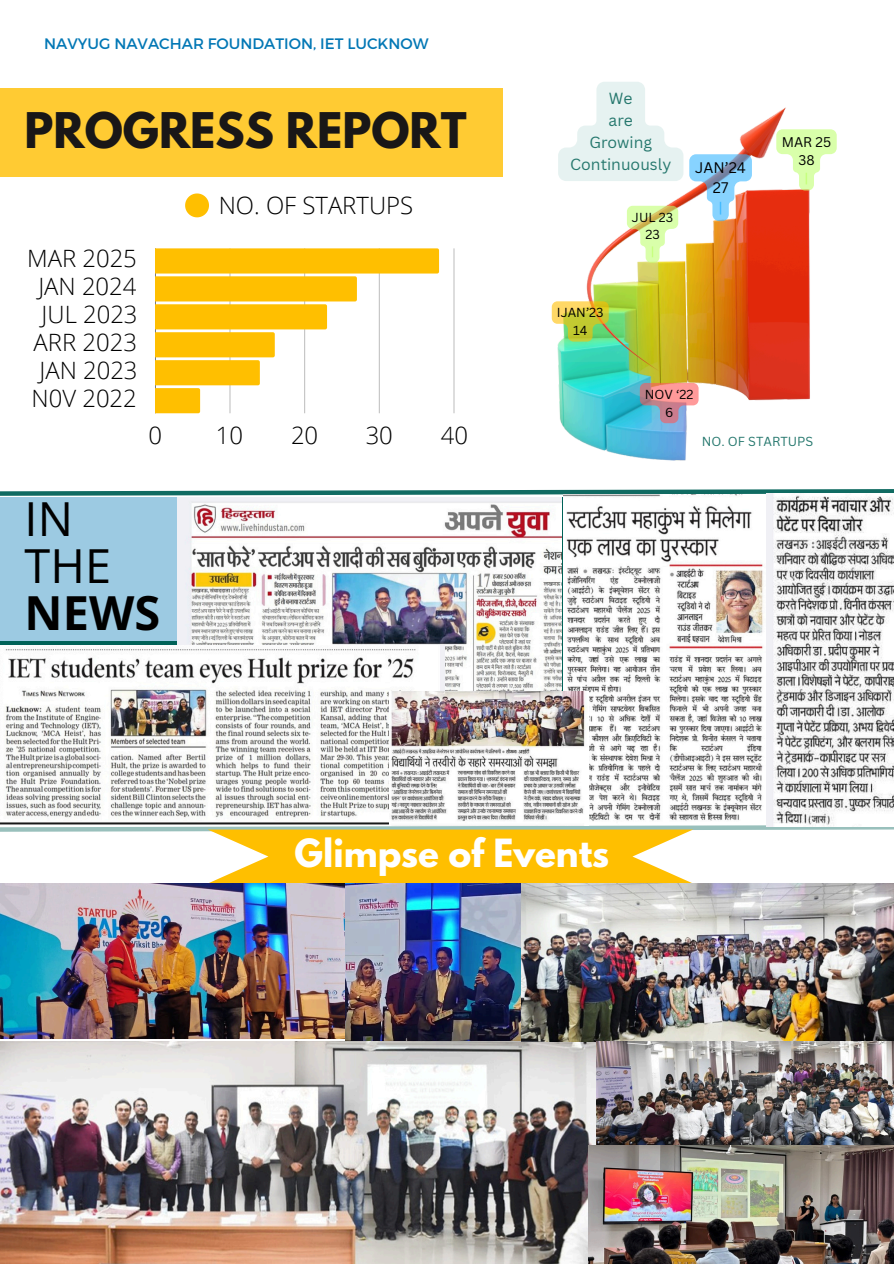
<style>
.page{position:relative;width:894px;height:1264px;background:#fff}
.page>*{position:absolute;margin:0;border:0;box-sizing:border-box;transform-origin:0 0}
.t1{font:46.95px/47px "Open Sans";color:#000}
.t2{font:700 43.5px "League Spartan";color:#191717}
.t3{font:700 34.35px "League Spartan";color:#fff}
.t4{font:300 23.85px/27.9px "Open Sans";color:#000;text-align:right}
.t5{font:15.75px/21.9px "Canva Sans";color:#26786e;text-align:center}
.t6{font:15.15px "Montserrat";color:#0277b5}
.t7{font:14.85px/20px "Canva Sans";color:#000;text-align:center}
.t8{font:13.65px "Canva Sans";color:#000}
.t9{font:13.65px "Canva Sans";color:#c1ff72}
.t10{font:12.75px "Canva Sans";color:#000}
.t11{font:12.75px "Canva Sans";color:#26786e}
.t12{font:12.75px "Canva Sans";color:#c1ff72}
.s1{font-weight:700}
.s2{color:#38b6ff}
</style>
<div class="page">
<div style="left:0;top:89px;width:502px;height:88px;background:#ffcb33"></div>
<svg style="left:185px;top:193px;width:24px;height:24px"></svg>
<hr style="left:453px;top:248px;width:1px;height:165px;background:#ddd">
<svg style="left:155px;top:248px;width:284px;height:165px"></svg>
<img style="left:468px;top:88px;width:369px;height:373px">
<div style="left:0;top:498px;width:268px;height:268px;background:#9ccae2"></div>
<svg style="left:0;top:489px;width:893px;height:7px"></svg>
<svg style="left:0;top:825px;width:893px;height:58px"></svg>
<img style="left:178px;top:498px;width:383px;height:193px">
<img style="left:563px;top:494px;width:203px;height:327px">
<img style="left:0;top:646px;width:444px;height:179px">
<img style="left:766px;top:493px;width:127px;height:333px">
<img style="left:390px;top:691px;width:198px;height:134px">
<img style="left:0;top:883px;width:346px;height:155px">
<img style="left:346px;top:883px;width:175px;height:158px">
<img style="left:0;top:1041px;width:596px;height:222px">
<img style="left:521px;top:883px;width:372px;height:158px">
<img style="left:596px;top:1041px;width:297px;height:103px">
<img style="left:588px;top:1144px;width:305px;height:119px">
<svg style="left:639px;top:383px;width:59px;height:40px;background:#c6a1ac"></svg>
<svg style="left:551px;top:301px;width:57px;height:40px;background:#cdd25d"></svg>
<svg style="left:626px;top:206px;width:52px;height:57px"></svg>
<svg style="left:689px;top:154px;width:62px;height:67px"></svg>
<svg style="left:558px;top:82px;width:125px;height:99px"></svg>
<svg style="left:776px;top:129px;width:60px;height:62px"></svg>
<p class="t6" style="left:44px;top:34px;width:385px">NAVYUG NAVACHAR FOUNDATION, IET LUCKNOW</p>
<h4 class="t2" style="left:25px;top:108px;width:443px">PROGRESS REPORT</h4>
<p class="t4" style="left:219px;top:191px;width:196px">NO. OF STARTUPS</p>
<p class="t4" style="left:27px;top:244px;width:112px">MAR 2025<br>JAN 2024<br>JUL 2023<br>ARR 2023<br>JAN 2023<br>N0V 2022</p>
<p class="t4" style="left:148px;top:420px;width:15px">0</p>
<p class="t4" style="left:216px;top:420px;width:29px">10</p>
<p class="t4" style="left:291px;top:420px;width:29px">20</p>
<p class="t4" style="left:365px;top:420px;width:29px">30</p>
<p class="t4" style="left:441px;top:420px;width:29px">40</p>
<h5 class="t1" style="left:25px;top:494px;width:137px">IN<br>THE<br><span class="s1">NEWS</span></h5>
<p class="t5" style="left:570px;top:87px;width:102px">We<br>are<br>Growing<br>Continuously</p>
<p class="t10" style="left:556px;top:304px;width:48px">IJAN’23</p>
<h2 class="t10" style="left:573px;top:321px;width:16px">14</h2>
<p class="t10" style="left:631px;top:208px;width:43px">JUL 23</p>
<p class="t10" style="left:645px;top:225px;width:16px">23</p>
<p class="t12" style="left:650px;top:242px;width:5px">|</p>
<p class="t7" style="left:695px;top:158px;width:52px">JAN’24<br>27<br><span class="s2">|</span></p>
<h1 class="t10" style="left:644px;top:385px;width:50px">NOV ‘22</h1>
<p class="t10" style="left:665px;top:403px;width:10px">6</p>
<p class="t8" style="left:781px;top:132px;width:51px">MAR 25</p>
<p class="t8" style="left:798px;top:150px;width:18px">38</p>
<p class="t9" style="left:804px;top:169px;width:5px">|</p>
<p class="t11" style="left:701px;top:432px;width:113px">NO. OF STARTUPS</p>
<h3 class="t3" style="left:294px;top:835px;width:316px">Glimpse of Events</h3>
</div>
